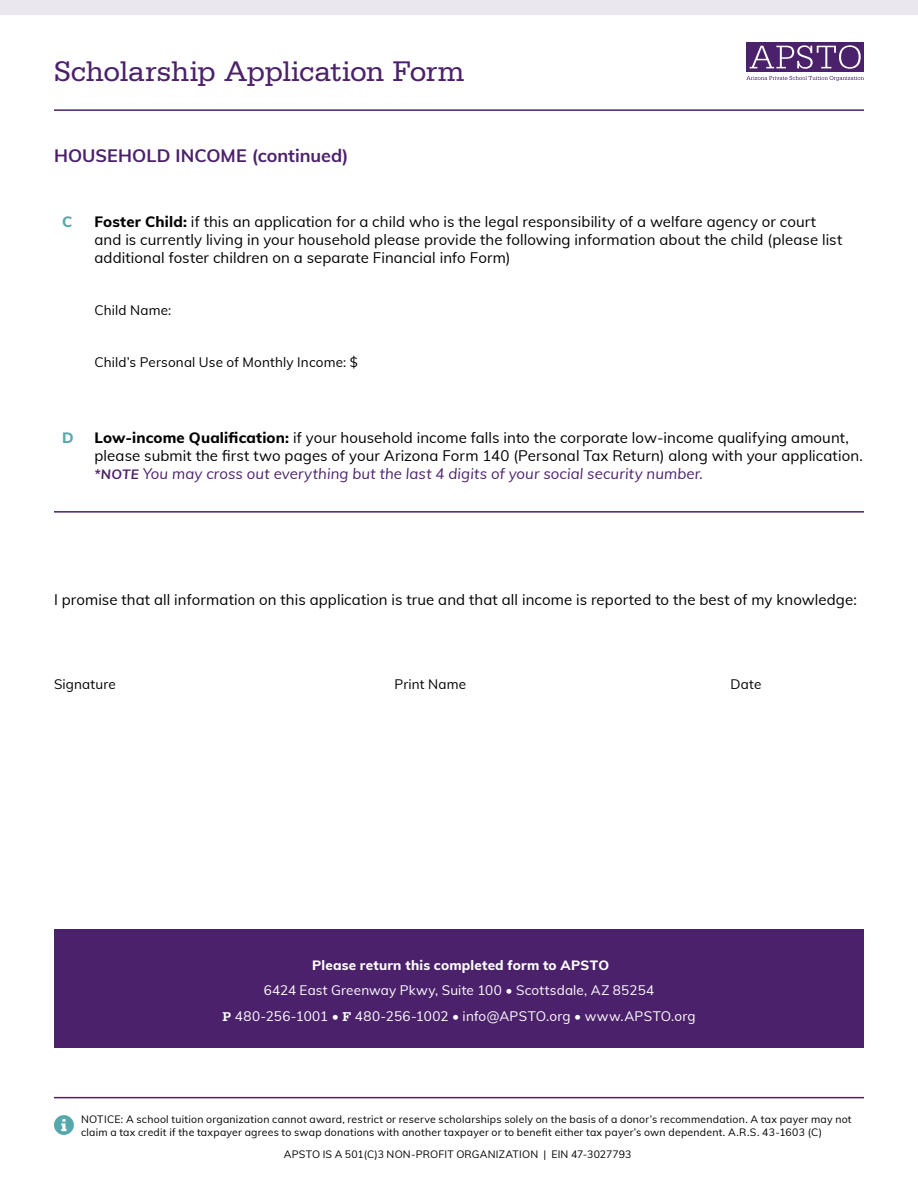
<style>
.page{position:relative;width:918px;height:1188px;background:#fff}
.page>*{position:absolute;margin:0;border:0;box-sizing:border-box;transform-origin:0 0}
.t1{font:30px "Serifa";letter-spacing:-.01em;color:#4c216b}
.subhead{font:700 18px "Muli";letter-spacing:.005em;color:#4c216b}
.body{font:15px/18px "Muli";letter-spacing:.005em;color:#000}
.t2{font:800 15px "Muli";color:#55a9ad}
.t3{font:13.5px "Muli";letter-spacing:.015em;color:#fff}
.indent{font:13.5px "Muli";letter-spacing:.01em;color:#000}
.t4{font:800 13.5px "Muli";letter-spacing:.015em;color:#fff}
.chart_body{font:13.5px "Muli";letter-spacing:.01em;color:#000}
.t5{font:10.5px/12.6px "Muli";letter-spacing:.02em;color:#000}
.s1{font-weight:800}
.s2{font-weight:700;font-style:italic;font-size:13.5px;color:#4c216b}
.s3{font-style:italic;color:#4c216b}
.s4{font-family:"Serifa";font-weight:700}
</style>
<div class="page">
<div style="left:54px;top:1115px;width:20px;height:20px;background:#55a9ad;border-radius:50%"></div>
<svg style="left:61px;top:1119px;width:6px;height:12px"></svg>
<div style="left:0;top:0;width:918px;height:15px;background:#ebe7ef"></div>
<svg style="left:746px;top:76px;width:118px;height:5px"></svg>
<div style="left:746px;top:42px;width:118px;height:30px;background:#4c216b"></div>
<svg style="left:750px;top:45px;width:111px;height:24px"></svg>
<hr style="left:54px;top:1097px;width:810px;height:1px;background:#4c216b">
<hr style="left:54px;top:109px;width:810px;height:2px;background:#4c216b">
<hr style="left:54px;top:511px;width:810px;height:2px;background:#4c216b">
<div style="left:54px;top:929px;width:810px;height:119px;background:#4c216b"></div>
<h1 class="t1" style="left:54px;top:55px;width:412px">Scholarship Application Form</h1>
<p class="subhead" style="left:54px;top:143px;width:296px">HOUSEHOLD INCOME (continued)</p>
<p class="t2" style="left:62px;top:211px;width:12px">C</p>
<p class="body" style="left:94px;top:212px;width:749px"><span class="s1">Foster Child:</span> if this an application for a child who is the legal responsibility of a welfare agency or court and is currently living in your household please provide the following information about the child (please list additional foster children on a separate Financial info Form)</p>
<p class="indent" style="left:94px;top:300px;width:78px">Child Name:</p>
<p class="indent" style="left:94px;top:352px;width:265px">Child’s Personal Use of Monthly Income: $</p>
<p class="t2" style="left:62px;top:427px;width:13px">D</p>
<p class="body" style="left:94px;top:428px;width:770px"><span class="s1">Low-income Qualification:</span> if your household income falls into the corporate low-income qualifying amount, please submit the first two pages of your Arizona Form 140 (Personal Tax Return) along with your application. <span class="s2">*NOTE</span> <span class="s3">You may cross out everything but the last 4 digits of your social security number.</span></p>
<p class="body" style="left:54px;top:590px;width:804px">I promise that all information on this application is true and that all income is reported to the best of my knowledge:</p>
<p class="chart_body" style="left:54px;top:674px;width:63px">Signature</p>
<p class="chart_body" style="left:394px;top:674px;width:73px">Print Name</p>
<p class="chart_body" style="left:731px;top:674px;width:32px">Date</p>
<p class="t4" style="left:312px;top:955px;width:298px">Please return this completed form to APSTO</p>
<p class="t3" style="left:264px;top:981px;width:392px">6424 East Greenway Pkwy, Suite 100 • Scottsdale, AZ 85254</p>
<p class="t3" style="left:222px;top:1006px;width:475px"><span class="s4">P</span> 480-256-1001 • <span class="s4">F</span> 480-256-1002 • info@APSTO.org • www.APSTO.org</p>
<p class="t5" style="left:81px;top:1113px;width:772px">NOTICE: A school tuition organization cannot award, restrict or reserve scholarships solely on the basis of a donor’s recommendation. A tax payer may not claim a tax credit if the taxpayer agrees to swap donations with another taxpayer or to benefit either tax payer’s own dependent. A.R.S. 43-1603 (C)</p>
<p class="t5" style="left:284px;top:1147px;width:349px">APSTO IS A 501(C)3 NON-PROFIT ORGANIZATION | EIN 47-3027793</p>
</div>
